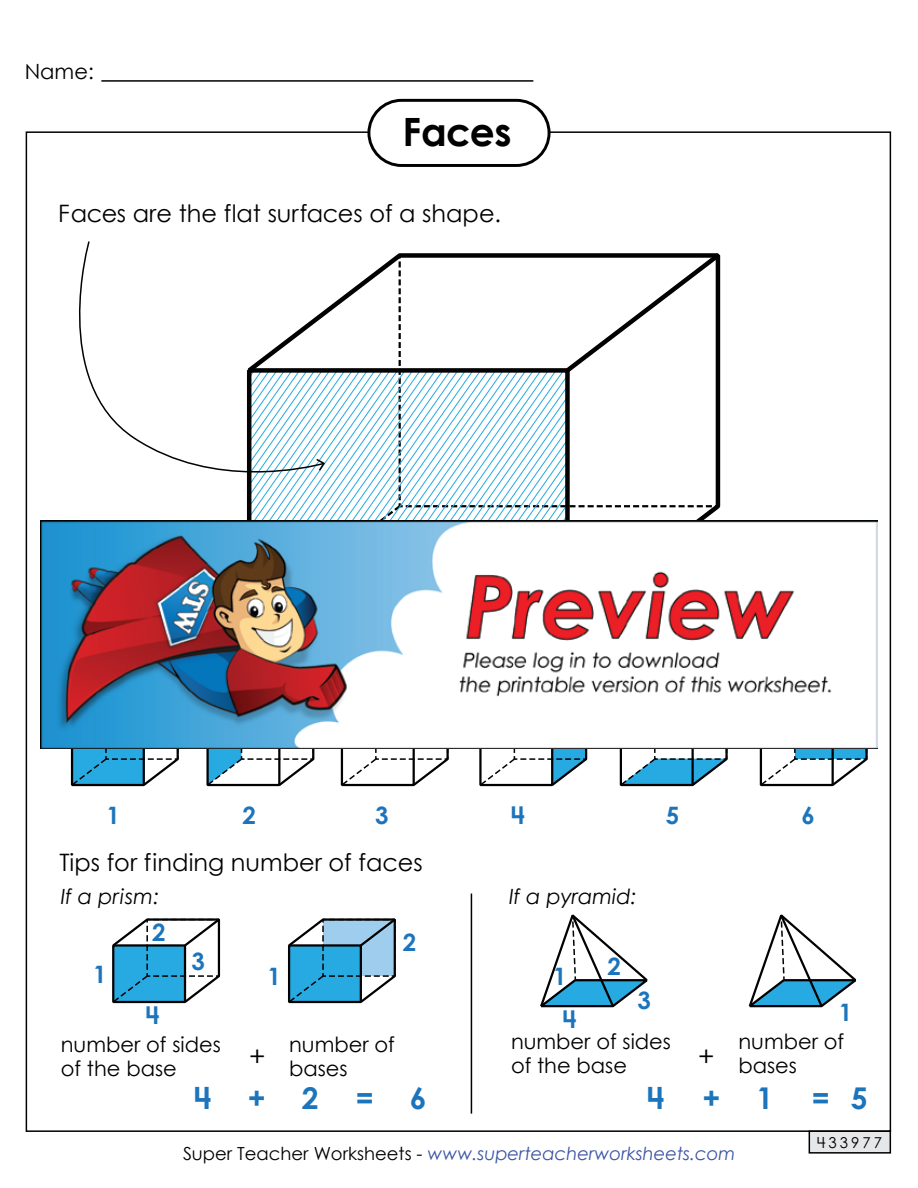
<style>
.page{position:relative;width:918px;height:1188px;background:#fff}
.page>*{position:absolute;margin:0;border:0;box-sizing:border-box;transform-origin:0 0}
.t1{font:700 39px "Century Gothic 2";letter-spacing:-.01em;color:#010101}
.t2{font:700 30px "Century STW4";color:#1c75bc}
.t3{font:27px "Century Gothic 2";color:#010101}
.t4{font:24px "Century Gothic 2";color:#010101}
.t5{font:700 24px "Century STW4";color:#1c75bc}
.t6{font:21px/24px "Century Gothic 2";color:#010101}
.t7{font:italic 21px "Century Gothic 2";color:#010101}
.t8{font:italic 18px "Century Gothic 2";color:#3a53a4}
.t9{font:15px "Century STW4";letter-spacing:.2em;color:#010101}
.s1{font-style:normal;color:#010101}
</style>
<div class="page">
<hr style="left:101px;top:80px;width:432px;height:2px;background:#010101">
<div style="left:809px;top:1130px;width:82px;height:24px;background:#e6e7e8;border:2px solid #010101"></div>
<div style="left:367px;top:99px;width:184px;height:68px;border:3px solid #010101;border-radius:33px"></div>
<svg style="left:70px;top:749px;width:109px;height:38px"></svg>
<svg style="left:112px;top:918px;width:109px;height:86px"></svg>
<svg style="left:288px;top:918px;width:108px;height:86px"></svg>
<svg style="left:323px;top:920px;width:72px;height:56px;background:#6faed1"></svg>
<svg style="left:759px;top:749px;width:109px;height:38px"></svg>
<svg style="left:206px;top:749px;width:109px;height:38px"></svg>
<svg style="left:479px;top:749px;width:109px;height:38px"></svg>
<svg style="left:340px;top:749px;width:109px;height:38px"></svg>
<svg style="left:619px;top:749px;width:109px;height:38px"></svg>
<hr style="left:471px;top:894px;width:1px;height:220px;background:#010101">
<svg style="left:540px;top:914px;width:108px;height:94px"></svg>
<svg style="left:748px;top:914px;width:109px;height:94px"></svg>
<svg style="left:78px;top:241px;width:168px;height:232px"></svg>
<svg style="left:246px;top:253px;width:475px;height:267px"></svg>
<img style="left:40px;top:520px;width:838px;height:229px">
<p class="t6" style="left:25px;top:60px;width:71px">Name:</p>
<h1 class="t1" style="left:403px;top:102px;width:111px">Faces</h1>
<p class="t4" style="left:58px;top:196px;width:445px">Faces are the flat surfaces of a shape.</p>
<p class="t5" style="left:107px;top:797px;width:15px">1</p>
<p class="t5" style="left:243px;top:797px;width:15px">2</p>
<p class="t5" style="left:375px;top:797px;width:15px">3</p>
<p class="t5" style="left:511px;top:797px;width:15px">4</p>
<p class="t5" style="left:666px;top:797px;width:15px">5</p>
<p class="t5" style="left:802px;top:797px;width:15px">6</p>
<p class="t4" style="left:59px;top:846px;width:365px">Tips for finding number of faces</p>
<p class="t7" style="left:61px;top:882px;width:100px">If a prism:</p>
<p class="t5" style="left:93px;top:956px;width:15px">1</p>
<p class="t5" style="left:152px;top:914px;width:15px">2</p>
<p class="t5" style="left:145px;top:997px;width:15px">4</p>
<p class="t5" style="left:192px;top:943px;width:15px">3</p>
<p class="t5" style="left:268px;top:958px;width:15px">1</p>
<p class="t5" style="left:403px;top:924px;width:15px">2</p>
<p class="t7" style="left:509px;top:882px;width:129px">If a pyramid:</p>
<p class="t5" style="left:553px;top:958px;width:15px">1</p>
<p class="t5" style="left:562px;top:1001px;width:15px">4</p>
<p class="t5" style="left:608px;top:948px;width:15px">2</p>
<p class="t5" style="left:638px;top:982px;width:15px">3</p>
<p class="t5" style="left:839px;top:994px;width:15px">1</p>
<p class="t6" style="left:61px;top:1032px;width:162px">number of sides of the base</p>
<p class="t6" style="left:511px;top:1029px;width:162px">number of sides of the base</p>
<p class="t6" style="left:738px;top:1029px;width:107px">number of bases</p>
<p class="t6" style="left:289px;top:1032px;width:107px">number of bases</p>
<p class="t3" style="left:249px;top:1038px;width:18px">+</p>
<p class="t3" style="left:698px;top:1038px;width:18px">+</p>
<h2 class="t2" style="left:194px;top:1075px;width:234px">4 + 2 = 6</h2>
<h2 class="t2" style="left:647px;top:1075px;width:18px">4</h2>
<h2 class="t2" style="left:702px;top:1075px;width:72px">+ 1</h2>
<h2 class="t2" style="left:812px;top:1075px;width:57px">= 5</h2>
<p class="t8" style="left:183px;top:1141px;width:554px"><span class="s1">Super Teacher Worksheets -</span> www.superteacherworksheets.com</p>
<p class="t9" style="left:817px;top:1132px;width:66px">433977</p>
</div>
